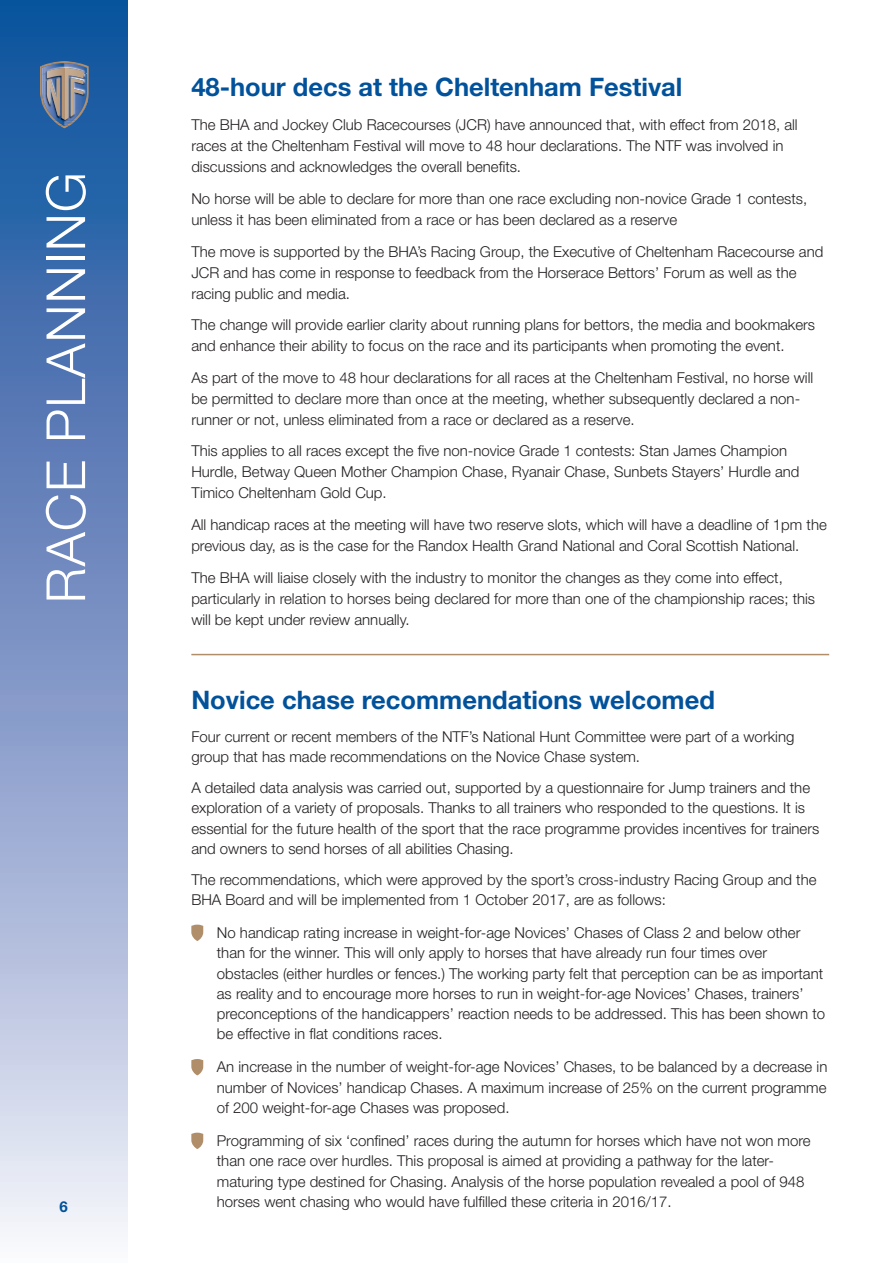
<style>
.page{position:relative;width:893px;height:1263px;background:#fff}
.page>*{position:absolute;margin:0;border:0;box-sizing:border-box;transform-origin:0 0}
.t1{font:300 54px "Helvetica Neue";letter-spacing:.02em;color:#fff}
.t2{font:700 25.5px "Helvetica Neue";color:#01529b}
.t3{font:300 15px/20.2px "Helvetica Neue";color:#231f20}
.t4{font:700 15px "Helvetica Neue";color:#01529b}
</style>
<div class="page">
<div style="left:0;top:0;width:128px;height:1263px;background:linear-gradient(to bottom,#074797,#f3ebf7)"></div>
<svg style="left:40px;top:61px;width:49px;height:67px;background:#748196"></svg>
<svg style="left:191px;top:924px;width:12px;height:17px"></svg>
<svg style="left:191px;top:1059px;width:12px;height:16px"></svg>
<svg style="left:191px;top:1133px;width:12px;height:16px"></svg>
<hr style="left:191px;top:654px;width:638px;height:1px;background:#b18e6a">
<h1 class="t1" style="left:33px;top:603px;width:433px;rotate:-90deg">RACE PLANNING</h1>
<p class="t4" style="left:60px;top:1197px;width:10px">6</p>
<h2 class="t2" style="left:191px;top:72px;width:493px">48-hour decs at the Cheltenham Festival</h2>
<p class="t3" style="left:191px;top:114px;width:608px;line-height:21px">The BHA and Jockey Club Racecourses (JCR) have announced that, with effect from 2018, all races at the Cheltenham Festival will move to 48 hour declarations. The NTF was involved in discussions and acknowledges the overall benefits.</p>
<p class="t3" style="left:191px;top:188px;width:617px;line-height:21px">No horse will be able to declare for more than one race excluding non-novice Grade 1 contests, unless it has been eliminated from a race or has been declared as a reserve</p>
<p class="t3" style="left:191px;top:240px;width:633px;line-height:21px">The move is supported by the BHA’s Racing Group, the Executive of Cheltenham Racecourse and<br>JCR and has come in response to feedback from the Horserace Bettors’ Forum as well as the racing public and media.</p>
<p class="t3" style="left:191px;top:314px;width:625px;line-height:21px">The change will provide earlier clarity about running plans for bettors, the media and bookmakers and enhance their ability to focus on the race and its participants when promoting the event.</p>
<p class="t3" style="left:191px;top:367px;width:623px;line-height:21px">As part of the move to 48 hour declarations for all races at the Cheltenham Festival, no horse will be permitted to declare more than once at the meeting, whether subsequently declared a non&shy;runner or not, unless eliminated from a race or declared as a reserve.</p>
<p class="t3" style="left:191px;top:440px;width:610px;line-height:21px">This applies to all races except the five non-novice Grade 1 contests: Stan James Champion<br>Hurdle, Betway Queen Mother Champion Chase, Ryanair Chase, Sunbets Stayers’ Hurdle and<br>Timico Cheltenham Gold Cup.</p>
<p class="t3" style="left:191px;top:514px;width:637px;line-height:21px">All handicap races at the meeting will have two reserve slots, which will have a deadline of 1pm the previous day, as is the case for the Randox Health Grand National and Coral Scottish National.</p>
<p class="t3" style="left:191px;top:567px;width:625px;line-height:21px">The BHA will liaise closely with the industry to monitor the changes as they come into effect, particularly in relation to horses being declared for more than one of the championship races; this will be kept under review annually.</p>
<h2 class="t2" style="left:191px;top:684px;width:525px">Novice chase recommendations welcomed</h2>
<p class="t3" style="left:191px;top:726px;width:604px">Four current or recent members of the NTF’s National Hunt Committee were part of a working group that has made recommendations on the Novice Chase system.</p>
<p class="t3" style="left:191px;top:777px;width:629px">A detailed data analysis was carried out, supported by a questionnaire for Jump trainers and the exploration of a variety of proposals. Thanks to all trainers who responded to the questions. It is essential for the future health of the sport that the race programme provides incentives for trainers and owners to send horses of all abilities Chasing.</p>
<p class="t3" style="left:191px;top:869px;width:627px">The recommendations, which were approved by the sport’s cross-industry Racing Group and the<br>BHA Board and will be implemented from 1 October 2017, are as follows:</p>
<p class="t3" style="left:217px;top:922px;width:610px">No handicap rating increase in weight-for-age Novices’ Chases of Class 2 and below other than for the winner. This will only apply to horses that have already run four times over obstacles (either hurdles or fences.) The working party felt that perception can be as important as reality and to encourage more horses to run in weight-for-age Novices’ Chases, trainers’ preconceptions of the handicappers’ reaction needs to be addressed. This has been shown to be effective in flat conditions races.</p>
<p class="t3" style="left:217px;top:1056px;width:612px;text-align:justify">An increase in the number of weight-for-age Novices’ Chases, to be balanced by a decrease in number of Novices’ handicap Chases. A maximum increase of 25% on the current programme of 200 weight-for-age Chases was proposed.</p>
<p class="t3" style="left:217px;top:1130px;width:595px">Programming of six ‘confined’ races during the autumn for horses which have not won more than one race over hurdles. This proposal is aimed at providing a pathway for the later&shy;maturing type destined for Chasing. Analysis of the horse population revealed a pool of 948 horses went chasing who would have fulfilled these criteria in 2016/17.</p>
</div>
